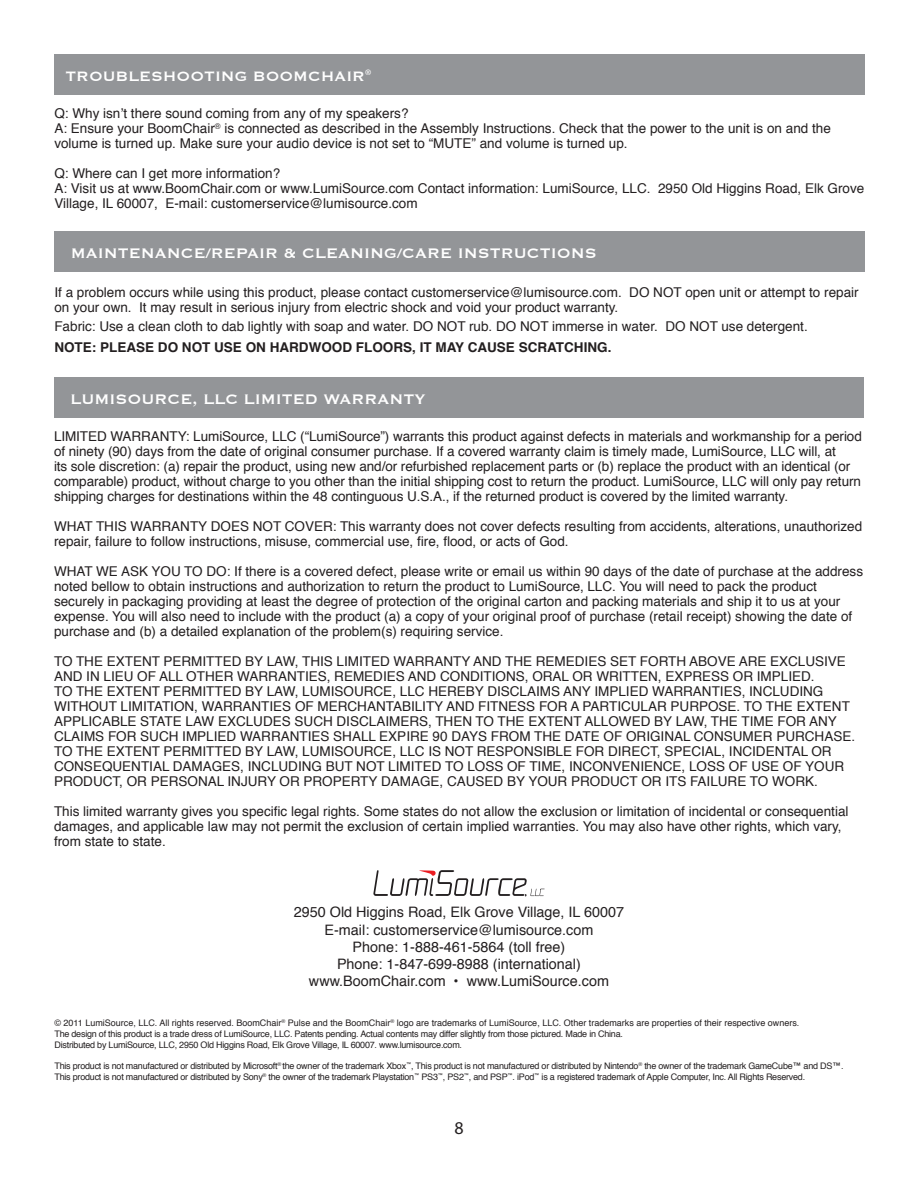
<style>
.page{position:relative;width:918px;height:1188px;background:#fff}
.page>*{position:absolute;margin:0;border:0;box-sizing:border-box;transform-origin:0 0}
.t1{font:18px "Copperplate";color:#fff}
.t2{font:18px "Myriad Pro";color:#231f20}
.t3{font:17.7px "Copperplate";color:#fff}
.t4{font:14.4px/17.2px "Helvetica";color:#231f20;text-align:center}
.t5{font:13.5px/15px "Helvetica";color:#231f20}
.t6{font:700 13.5px "Helvetica";color:#231f20}
.t7{font:9px/10.8px "Helvetica";letter-spacing:-.025em;color:#231f20}
</style>
<div class="page">
<div style="left:54px;top:377px;width:810px;height:41px;background:#939598"></div>
<div style="left:54px;top:231px;width:810px;height:41px;background:#939598"></div>
<div style="left:54px;top:54px;width:810px;height:40px;background:#939598"></div>
<svg style="left:373px;top:870px;width:172px;height:27px"></svg>
<h2 class="t3" style="left:65px;top:65px;width:307px">TROUBLESHOOTING BOOMCHAIR<sup>®</sup></h2>
<p class="t5" style="left:54px;top:106px;width:778px">Q: Why isn’t there sound coming from any of my speakers?<br>A: Ensure your BoomChair<sup>®</sup> is connected as described in the Assembly Instructions. Check that the power to the unit is on and the volume is turned up. Make sure your audio device is not set to “MUTE” and volume is turned up.</p>
<p class="t5" style="left:54px;top:166px;width:811px">Q: Where can I get more information?<br>A: Visit us at www.BoomChair.com or www.LumiSource.com Contact information: LumiSource, LLC. 2950 Old Higgins Road, Elk Grove<br>Village, IL 60007, E-mail: customerservice@lumisource.com</p>
<h1 class="t1" style="left:71px;top:242px;width:527px">MAINTENANCE/REPAIR &amp; CLEANING/CARE INSTRUCTIONS</h1>
<p class="t5" style="left:54px;top:285px;width:806px">If a problem occurs while using this product, please contact customerservice@lumisource.com. DO NOT open unit or attempt to repair on your own. It may result in serious injury from electric shock and void your product warranty.</p>
<p class="t5" style="left:54px;top:320px;width:755px">Fabric: Use a clean cloth to dab lightly with soap and water. DO NOT rub. DO NOT immerse in water. DO NOT use detergent.</p>
<p class="t6" style="left:54px;top:337px;width:559px">NOTE: PLEASE DO NOT USE ON HARDWOOD FLOORS, IT MAY CAUSE SCRATCHING.</p>
<h1 class="t1" style="left:70px;top:388px;width:356px">LUMISOURCE, LLC LIMITED WARRANTY</h1>
<p class="t5" style="left:54px;top:430px;width:809px">LIMITED WARRANTY: LumiSource, LLC (“LumiSource”) warrants this product against defects in materials and workmanship for a period of ninety (90) days from the date of original consumer purchase. If a covered warranty claim is timely made, LumiSource, LLC will, at<br>its sole discretion: (a) repair the product, using new and/or refurbished replacement parts or (b) replace the product with an identical (or comparable) product, without charge to you other than the initial shipping cost to return the product. LumiSource, LLC will only pay return shipping charges for destinations within the 48 continguous U.S.A., if the returned product is covered by the limited warranty.</p>
<p class="t5" style="left:54px;top:520px;width:810px">WHAT THIS WARRANTY DOES NOT COVER: This warranty does not cover defects resulting from accidents, alterations, unauthorized repair, failure to follow instructions, misuse, commercial use, fire, flood, or acts of God.</p>
<p class="t5" style="left:54px;top:565px;width:811px">WHAT WE ASK YOU TO DO: If there is a covered defect, please write or email us within 90 days of the date of purchase at the address noted bellow to obtain instructions and authorization to return the product to LumiSource, LLC. You will need to pack the product securely in packaging providing at least the degree of protection of the original carton and packing materials and ship it to us at your expense. You will also need to include with the product (a) a copy of your original proof of purchase (retail receipt) showing the date of purchase and (b) a detailed explanation of the problem(s) requiring service.</p>
<p class="t5" style="left:54px;top:655px;width:803px">TO THE EXTENT PERMITTED BY LAW, THIS LIMITED WARRANTY AND THE REMEDIES SET FORTH ABOVE ARE EXCLUSIVE AND IN LIEU OF ALL OTHER WARRANTIES, REMEDIES AND CONDITIONS, ORAL OR WRITTEN, EXPRESS OR IMPLIED.<br>TO THE EXTENT PERMITTED BY LAW, LUMISOURCE, LLC HEREBY DISCLAIMS ANY IMPLIED WARRANTIES, INCLUDING WITHOUT LIMITATION, WARRANTIES OF MERCHANTABILITY AND FITNESS FOR A PARTICULAR PURPOSE. TO THE EXTENT APPLICABLE STATE LAW EXCLUDES SUCH DISCLAIMERS, THEN TO THE EXTENT ALLOWED BY LAW, THE TIME FOR ANY CLAIMS FOR SUCH IMPLIED WARRANTIES SHALL EXPIRE 90 DAYS FROM THE DATE OF ORIGINAL CONSUMER PURCHASE.<br>TO THE EXTENT PERMITTED BY LAW, LUMISOURCE, LLC IS NOT RESPONSIBLE FOR DIRECT, SPECIAL, INCIDENTAL OR CONSEQUENTIAL DAMAGES, INCLUDING BUT NOT LIMITED TO LOSS OF TIME, INCONVENIENCE, LOSS OF USE OF YOUR PRODUCT, OR PERSONAL INJURY OR PROPERTY DAMAGE, CAUSED BY YOUR PRODUCT OR ITS FAILURE TO WORK.</p>
<p class="t5" style="left:54px;top:805px;width:796px">This limited warranty gives you specific legal rights. Some states do not allow the exclusion or limitation of incidental or consequential damages, and applicable law may not permit the exclusion of certain implied warranties. You may also have other rights, which vary, from state to state.</p>
<p class="t4" style="left:294px;top:904px;width:332px">2950 Old Higgins Road, Elk Grove Village, IL 60007<br>E-mail: customerservice@lumisource.com<br>Phone: 1-888-461-5864 (toll free)<br>Phone: 1-847-699-8988 (international) www.BoomChair.com • www.LumiSource.com</p>
<p class="t7" style="left:54px;top:1018px;width:747px">© 2011 LumiSource, LLC. All rights reserved. BoomChair<sup>®</sup> Pulse and the BoomChair<sup>®</sup> logo are trademarks of LumiSource, LLC. Other trademarks are properties of their respective owners.<br>The design of this product is a trade dress of LumiSource, LLC. Patents pending. Actual contents may differ slightly from those pictured. Made in China.<br>Distributed by LumiSource, LLC, 2950 Old Higgins Road, Elk Grove Village, IL 60007. www.lumisource.com.</p>
<p class="t7" style="left:54px;top:1061px;width:791px">This product is not manufactured or distributed by Microsoft<sup>®</sup> the owner of the trademark Xbox<sup>™</sup>, This product is not manufactured or distributed by Nintendo<sup>®</sup> the owner of the trademark GameCube™ and DS™.<br>This product is not manufactured or distributed by Sony<sup>®</sup> the owner of the trademark Playstation<sup>™</sup> PS3<sup>™</sup>, PS2<sup>™</sup>, and PSP<sup>™</sup>. iPod<sup>™</sup> is a registered trademark of Apple Computer, Inc. All Rights Reserved.</p>
<h1 class="t2" style="left:454px;top:1117px;width:11px">8</h1>
</div>
